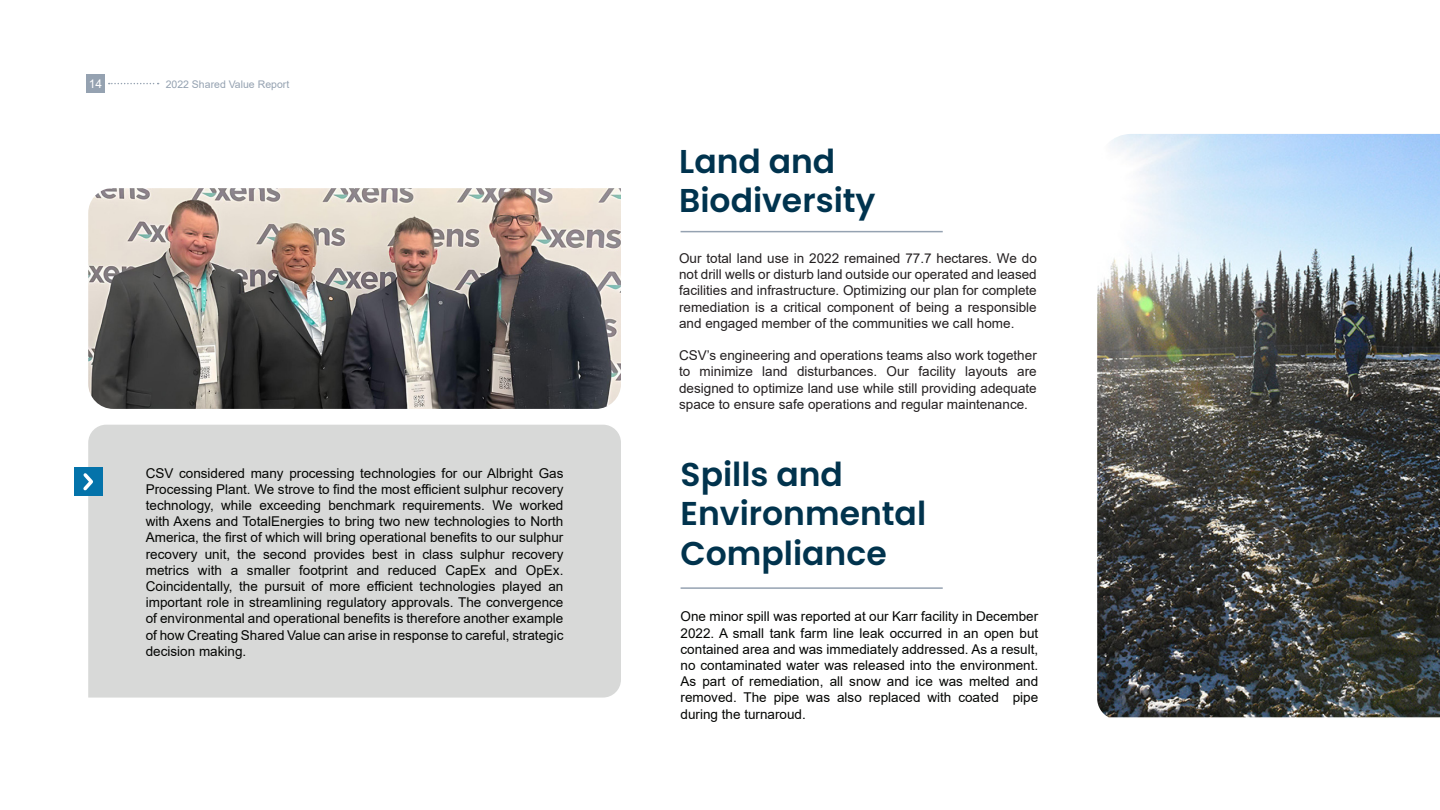
<style>
.page{position:relative;width:1440px;height:810px;background:#fff}
.page>*{position:absolute;margin:0;border:0;box-sizing:border-box;transform-origin:0 0}
.t1{font:600 33px "Poppins";color:#01334d}
.t2{font:600 33px "Poppins";color:#00334e}
.paragraph{font:13.5px/16.2px "Arial";color:#040503;text-align:justify}
.paragraph-2{font:13.5px/16.2px "Arial";color:#231f20;text-align:justify}
.t3{font:12px "Arial";color:#fff}
.t4{font:10.5px "Arial";color:#95a2b1}
</style>
<div class="page">
<div style="left:86px;top:75px;width:19px;height:18px;background:#95a2b1"></div>
<svg style="left:109px;top:83px;width:50px;height:1px"></svg>
<img style="left:1097px;top:134px;width:343px;height:583px">
<hr style="left:681px;top:231px;width:262px;height:1px;background:#95a2b1">
<div style="left:88px;top:425px;width:533px;height:273px;background:#d8d9d8"></div>
<div style="left:74px;top:468px;width:28px;height:28px;background:#0473aa"></div>
<svg style="left:83px;top:473px;width:10px;height:18px"></svg>
<img style="left:88px;top:188px;width:533px;height:221px">
<hr style="left:681px;top:587px;width:262px;height:2px;background:#95a2b1">
<p class="t3" style="left:89px;top:76px;width:15px">14</p>
<p class="t4" style="left:166px;top:77px;width:125px">2022 Shared Value Report</p>
<p class="paragraph" style="left:146px;top:465px;width:419px">CSV considered many processing technologies for our Albright Gas Processing Plant. We strove to find the most efficient sulphur recovery technology, while exceeding benchmark requirements. We worked with Axens and TotalEnergies to bring two new technologies to North America, the first of which will bring operational benefits to our sulphur recovery unit, the second provides best in class sulphur recovery metrics with a smaller footprint and reduced CapEx and OpEx.<br>Coincidentally, the pursuit of more efficient technologies played an important role in streamlining regulatory approvals. The convergence of environmental and operational benefits is therefore another example of how Creating Shared Value can arise in response to careful, strategic decision making.</p>
<p class="t2" style="left:679px;top:142px;width:158px">Land and</p>
<p class="t2" style="left:679px;top:182px;width:198px">Biodiversity</p>
<p class="paragraph-2" style="left:679px;top:250px;width:359px">Our total land use in 2022 remained 77.7 hectares. We do not drill wells or disturb land outside our operated and leased facilities and infrastructure. Optimizing our plan for complete remediation is a critical component of being a responsible and engaged member of the communities we call home.</p>
<p class="paragraph-2" style="left:679px;top:347px;width:359px">CSV’s engineering and operations teams also work together to minimize land disturbances. Our facility layouts are designed to optimize land use while still providing adequate space to ensure safe operations and regular maintenance.</p>
<p class="t1" style="left:681px;top:455px;width:164px">Spills and</p>
<p class="t1" style="left:681px;top:494px;width:247px">Environmental</p>
<p class="t1" style="left:681px;top:534px;width:208px">Compliance</p>
<p class="paragraph" style="left:681px;top:608px;width:359px">One minor spill was reported at our Karr facility in December 2022. A small tank farm line leak occurred in an open but contained area and was immediately addressed. As a result, no contaminated water was released into the environment.<br>As part of remediation, all snow and ice was melted and removed. The pipe was also replaced with coated pipe during the turnaroud.</p>
</div>
